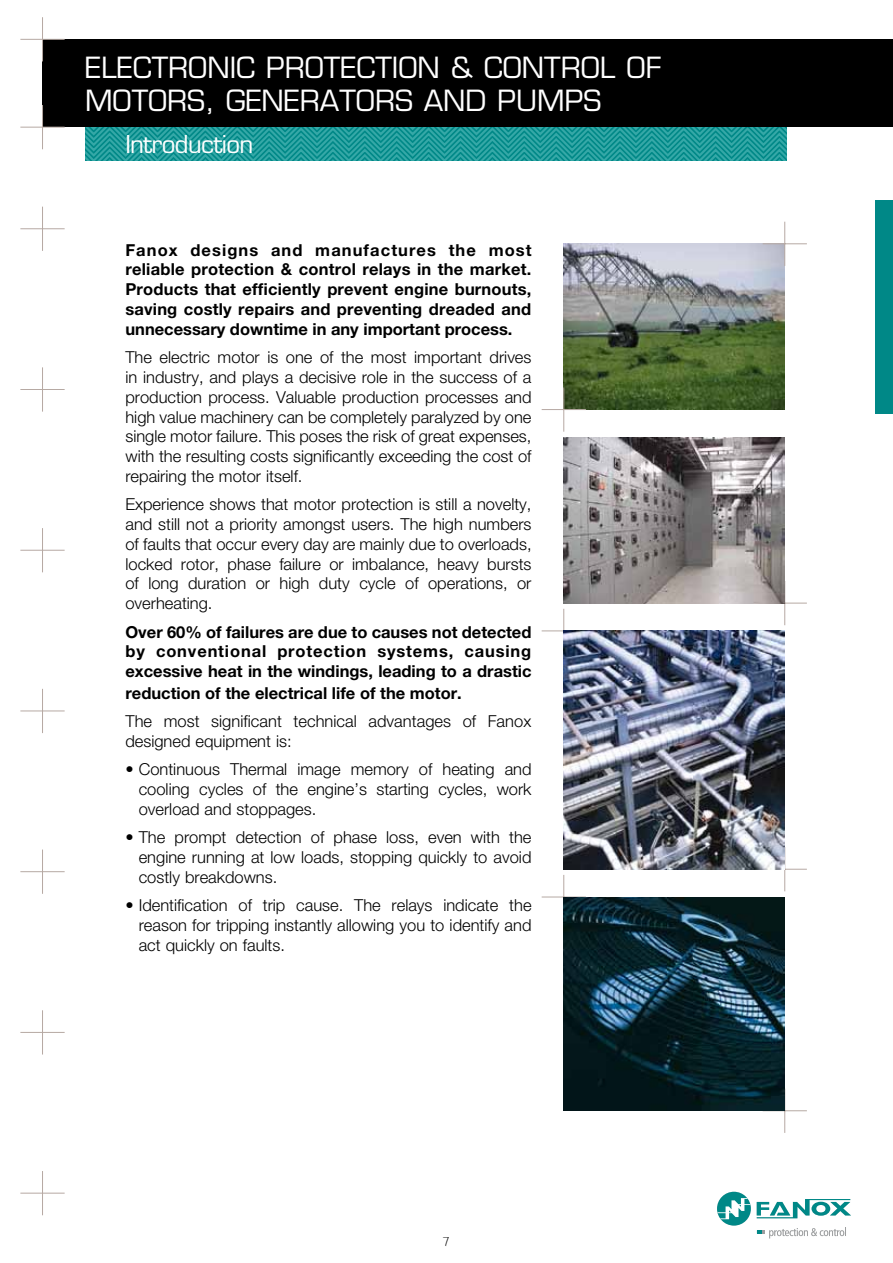
<style>
.page{position:relative;width:893px;height:1263px;background:#fff}
.page>*{position:absolute;margin:0;border:0;box-sizing:border-box;transform-origin:0 0}
.t1{font:28.5px/33px "Eurostile LT Std";color:#fff}
.t2{font:24px "Eurostile LT Std";letter-spacing:-.025em;color:#fff}
.t3{font:300 16.5px/19.8px "Helvetica Neue LT Pro";color:#000;text-align:justify}
.t4{font:700 16.5px/19.8px "Helvetica Neue LT Pro";color:#000;text-align:justify}
.t5{font:100 13.5px "Gauntlet";color:#000}
</style>
<div class="page">
<svg style="left:717px;top:1192px;width:134px;height:46px"></svg>
<img style="left:564px;top:244px;width:221px;height:166px">
<div style="left:43px;top:39px;width:850px;height:88px;background:#000"></div>
<svg style="left:85px;top:127px;width:702px;height:34px;background:#1d9998"></svg>
<hr style="left:20px;top:39px;width:45px;height:1px;background:#b6a9a3">
<hr style="left:42px;top:17px;width:1px;height:44px;background:#b6a9a3">
<hr style="left:20px;top:127px;width:45px;height:1px;background:#b6a9a3">
<hr style="left:42px;top:105px;width:1px;height:44px;background:#b6a9a3">
<hr style="left:763px;top:244px;width:44px;height:1px;background:#b6a9a3">
<hr style="left:784px;top:222px;width:1px;height:44px;background:#b6a9a3">
<hr style="left:763px;top:1110px;width:44px;height:1px;background:#b6a9a3">
<hr style="left:784px;top:1089px;width:1px;height:44px;background:#b6a9a3">
<hr style="left:763px;top:869px;width:44px;height:1px;background:#b6a9a3">
<hr style="left:784px;top:847px;width:1px;height:44px;background:#b6a9a3">
<hr style="left:763px;top:603px;width:44px;height:1px;background:#b6a9a3">
<hr style="left:784px;top:581px;width:1px;height:44px;background:#b6a9a3">
<hr style="left:542px;top:409px;width:44px;height:1px;background:#b6a9a3">
<hr style="left:563px;top:387px;width:1px;height:45px;background:#b6a9a3">
<hr style="left:542px;top:631px;width:44px;height:1px;background:#b6a9a3">
<hr style="left:563px;top:609px;width:1px;height:44px;background:#b6a9a3">
<hr style="left:542px;top:897px;width:44px;height:1px;background:#b6a9a3">
<hr style="left:563px;top:875px;width:1px;height:44px;background:#b6a9a3">
<img style="left:564px;top:437px;width:221px;height:166px">
<img style="left:564px;top:631px;width:221px;height:238px">
<img style="left:564px;top:897px;width:221px;height:214px">
<div style="left:876px;top:200px;width:17px;height:213px;background:#008887"></div>
<hr style="left:20px;top:228px;width:45px;height:1px;background:#b6a9a3">
<hr style="left:42px;top:207px;width:1px;height:44px;background:#b6a9a3">
<hr style="left:20px;top:389px;width:45px;height:1px;background:#b6a9a3">
<hr style="left:42px;top:367px;width:1px;height:45px;background:#b6a9a3">
<hr style="left:20px;top:550px;width:45px;height:1px;background:#b6a9a3">
<hr style="left:42px;top:528px;width:1px;height:44px;background:#b6a9a3">
<hr style="left:20px;top:711px;width:45px;height:1px;background:#b6a9a3">
<hr style="left:42px;top:689px;width:1px;height:44px;background:#b6a9a3">
<hr style="left:20px;top:871px;width:45px;height:1px;background:#b6a9a3">
<hr style="left:42px;top:849px;width:1px;height:45px;background:#b6a9a3">
<hr style="left:20px;top:1032px;width:45px;height:1px;background:#b6a9a3">
<hr style="left:42px;top:1010px;width:1px;height:44px;background:#b6a9a3">
<hr style="left:20px;top:1193px;width:45px;height:1px;background:#b6a9a3">
<hr style="left:42px;top:1171px;width:1px;height:44px;background:#b6a9a3">
<h1 class="t1" style="left:85px;top:51px;width:578px">ELECTRONIC PROTECTION &amp; CONTROL OF<br>MOTORS, GENERATORS AND PUMPS</h1>
<h2 class="t2" style="left:125px;top:130px;width:129px">Introduction</h2>
<p class="t4" style="left:125px;top:239px;width:408px">Fanox designs and manufactures the most reliable protection &amp; control relays in the market.<br>Products that efficiently prevent engine burnouts, saving costly repairs and preventing dreaded and unnecessary downtime in any important process.</p>
<p class="t3" style="left:125px;top:347px;width:408px">The electric motor is one of the most important drives in industry, and plays a decisive role in the success of a production process. Valuable production processes and high value machinery can be completely paralyzed by one single motor failure. This poses the risk of great expenses, with the resulting costs significantly exceeding the cost of repairing the motor itself.</p>
<p class="t3" style="left:125px;top:494px;width:408px">Experience shows that motor protection is still a novelty, and still not a priority amongst users. The high numbers of faults that occur every day are mainly due to overloads, locked rotor, phase failure or imbalance, heavy bursts of long duration or high duty cycle of operations, or overheating.</p>
<p class="t4" style="left:125px;top:621px;width:408px">Over 60% of failures are due to causes not detected by conventional protection systems, causing excessive heat in the windings, leading to a drastic</p>
<p class="t4" style="left:125px;top:683px;width:338px">reduction of the electrical life of the motor.</p>
<p class="t3" style="left:125px;top:711px;width:407px">The most significant technical advantages of Fanox designed equipment is:</p>
<p class="t3" style="left:139px;top:759px;width:394px;text-indent:-13px">• Continuous Thermal image memory of heating and cooling cycles of the engine’s starting cycles, work overload and stoppages.</p>
<p class="t3" style="left:139px;top:827px;width:394px;text-indent:-13px">• The prompt detection of phase loss, even with the engine running at low loads, stopping quickly to avoid costly breakdowns.</p>
<p class="t3" style="left:139px;top:895px;width:394px;text-indent:-13px">• Identification of trip cause. The relays indicate the reason for tripping instantly allowing you to identify and act quickly on faults.</p>
<p class="t5" style="left:443px;top:1233px;width:9px">7</p>
</div>
